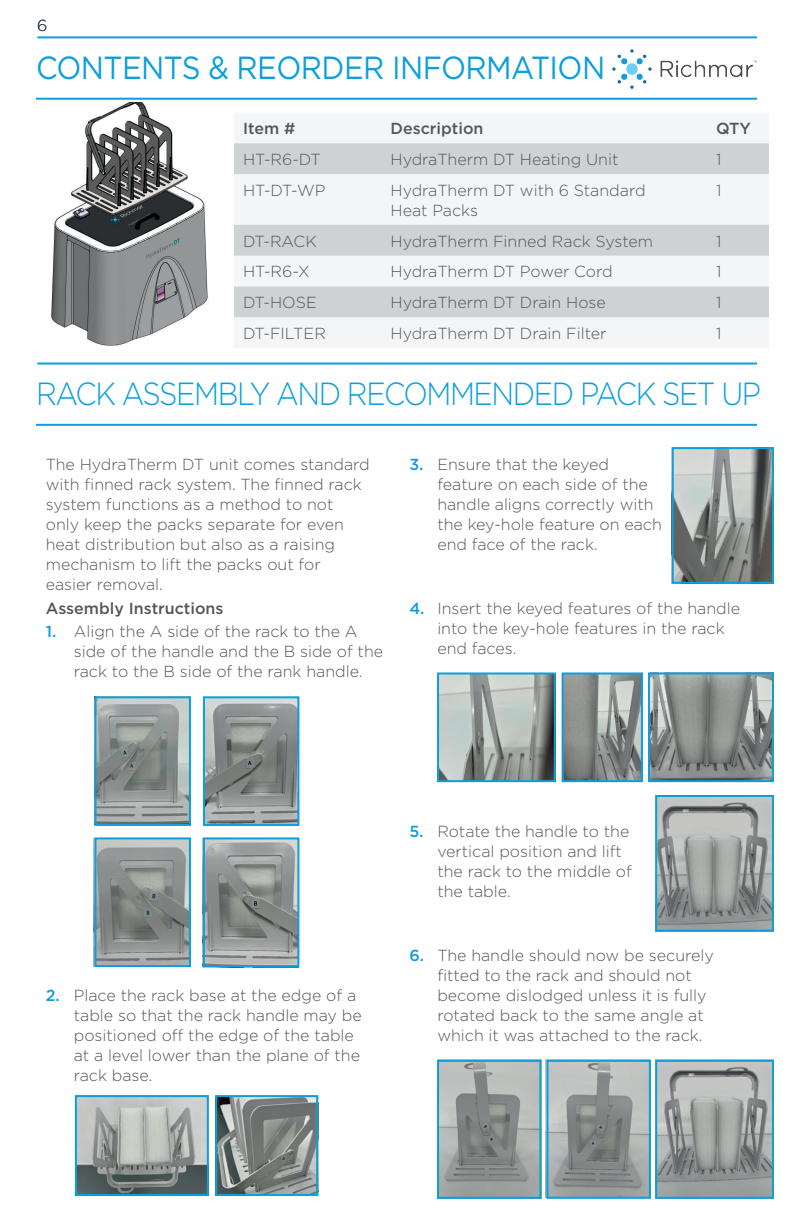
<style>
.page{position:relative;width:792px;height:1224px;background:#fff}
.page>*{position:absolute;margin:0;border:0;box-sizing:border-box;transform-origin:0 0}
.t1{font:300 32px "Gotham";letter-spacing:-.05em;color:#0c9fdc;scale:.9 1}
.t2{font:32px "Gotham";letter-spacing:-.02em;color:#0c9fdc;scale:.92 1}
.t3{font:300 16px/20px "Gotham";color:#535759}
.t4{font:500 16px "Gotham";color:#535759}
.t5{font:300 16px "Gotham";color:#303d48}
.s1{font-weight:500;color:#0c9fdc}
</style>
<div class="page">
<img style="left:51px;top:103px;width:157px;height:243px">
<hr style="left:36px;top:424px;width:721px;height:2px;background:#0c9fdc">
<hr style="left:37px;top:363px;width:720px;height:2px;background:#0c9fdc">
<hr style="left:36px;top:98px;width:721px;height:2px;background:#0c9fdc">
<hr style="left:37px;top:36px;width:720px;height:2px;background:#0c9fdc">
<img style="left:612px;top:49px;width:145px;height:40px">
<div style="left:234px;top:113px;width:535px;height:235px;background:#f4f5f6"></div>
<div style="left:234px;top:143px;width:535px;height:31px;background:#cfd2d3"></div>
<svg style="left:234px;top:225px;width:535px;height:92px;fill:#cfd2d3"></svg>
<img style="left:440px;top:675px;width:113px;height:104px">
<img style="left:440px;top:1060px;width:102px;height:138px">
<img style="left:658px;top:798px;width:113px;height:131px">
<img style="left:565px;top:675px;width:75px;height:104px">
<img style="left:549px;top:1063px;width:99px;height:133px">
<img style="left:651px;top:675px;width:120px;height:104px">
<img style="left:658px;top:1063px;width:113px;height:133px">
<img style="left:675px;top:450px;width:96px;height:131px">
<img style="left:78px;top:1098px;width:128px;height:95px">
<img style="left:218px;top:1098px;width:97px;height:95px">
<div style="left:75px;top:1095px;width:134px;height:101px;border:2px solid #0c9fdc"></div>
<div style="left:215px;top:1095px;width:103px;height:101px;border:2px solid #0c9fdc"></div>
<div style="left:437px;top:1060px;width:104px;height:139px;border:2px solid #0c9fdc"></div>
<div style="left:546px;top:1060px;width:105px;height:139px;border:2px solid #0c9fdc"></div>
<div style="left:655px;top:1060px;width:119px;height:139px;border:2px solid #0c9fdc"></div>
<div style="left:655px;top:795px;width:119px;height:137px;border:2px solid #0c9fdc"></div>
<div style="left:672px;top:447px;width:102px;height:137px;border:2px solid #0c9fdc"></div>
<div style="left:648px;top:672px;width:126px;height:110px;border:2px solid #0c9fdc"></div>
<div style="left:437px;top:672px;width:119px;height:110px;border:2px solid #0c9fdc"></div>
<div style="left:562px;top:672px;width:81px;height:110px;border:2px solid #0c9fdc"></div>
<img style="left:97px;top:699px;width:91px;height:124px">
<img style="left:206px;top:699px;width:90px;height:124px">
<img style="left:202px;top:839px;width:94px;height:128px">
<img style="left:97px;top:840px;width:91px;height:124px">
<div style="left:94px;top:696px;width:97px;height:130px;border:2px solid #0c9fdc"></div>
<div style="left:203px;top:696px;width:96px;height:130px;border:2px solid #0c9fdc"></div>
<div style="left:94px;top:837px;width:97px;height:130px;border:2px solid #0c9fdc"></div>
<div style="left:203px;top:837px;width:96px;height:130px;border:2px solid #0c9fdc"></div>
<p class="t5" style="left:37px;top:15px;width:12px">6</p>
<h1 class="t2" style="left:36px;top:47px;width:620px">CONTENTS &amp; REORDER INFORMATION</h1>
<p class="t4" style="left:243px;top:118px;width:54px">Item #</p>
<p class="t4" style="left:391px;top:118px;width:94px">Description</p>
<p class="t4" style="left:716px;top:118px;width:36px">QTY</p>
<p class="t3" style="left:243px;top:149px;width:79px">HT-R6-DT</p>
<p class="t3" style="left:391px;top:149px;width:229px">HydraTherm DT Heating Unit</p>
<p class="t3" style="left:716px;top:149px;width:7px">1</p>
<p class="t3" style="left:243px;top:180px;width:84px">HT-DT-WP</p>
<p class="t3" style="left:391px;top:180px;width:257px">HydraTherm DT with 6 Standard<br>Heat Packs</p>
<p class="t3" style="left:716px;top:180px;width:7px">1</p>
<p class="t3" style="left:243px;top:231px;width:75px">DT-RACK</p>
<p class="t3" style="left:391px;top:231px;width:264px">HydraTherm Finned Rack System</p>
<p class="t3" style="left:716px;top:231px;width:7px">1</p>
<p class="t3" style="left:243px;top:261px;width:68px">HT-R6-X</p>
<p class="t3" style="left:391px;top:261px;width:224px">HydraTherm DT Power Cord</p>
<p class="t3" style="left:716px;top:261px;width:7px">1</p>
<p class="t3" style="left:243px;top:292px;width:75px">DT-HOSE</p>
<p class="t3" style="left:391px;top:292px;width:217px">HydraTherm DT Drain Hose</p>
<p class="t3" style="left:716px;top:292px;width:7px">1</p>
<p class="t3" style="left:243px;top:323px;width:84px">DT-FILTER</p>
<p class="t3" style="left:391px;top:323px;width:217px">HydraTherm DT Drain Filter</p>
<p class="t3" style="left:716px;top:323px;width:7px">1</p>
<h1 class="t1" style="left:36px;top:374px;width:807px">RACK ASSEMBLY AND RECOMMENDED PACK SET UP</h1>
<p class="t3" style="left:46px;top:454px;width:326px">The HydraTherm DT unit comes standard with finned rack system. The finned rack system functions as a method to not only keep the packs separate for even heat distribution but also as a raising mechanism to lift the packs out for easier removal.</p>
<p class="t4" style="left:46px;top:597px;width:179px">Assembly Instructions</p>
<p class="t3" style="left:74px;top:621px;width:311px;text-indent:-28px"><span class="s1">1.</span> Align the A side of the rack to the A side of the handle and the B side of the rack to the B side of the rank handle.</p>
<p class="t3" style="left:437px;top:454px;width:226px;text-indent:-28px"><span class="s1">3.</span> Ensure that the keyed feature on each side of the handle aligns correctly with the key-hole feature on each end face of the rack.</p>
<p class="t3" style="left:437px;top:598px;width:304px;text-indent:-28px"><span class="s1">4.</span> Insert the keyed features of the handle into the key-hole features in the rack end faces.</p>
<p class="t3" style="left:74px;top:985px;width:289px;text-indent:-28px"><span class="s1">2.</span> Place the rack base at the edge of a table so that the rack handle may be positioned off the edge of the table at a level lower than the plane of the rack base.</p>
<p class="t3" style="left:437px;top:821px;width:196px;text-indent:-28px"><span class="s1">5.</span> Rotate the handle to the vertical position and lift the rack to the middle of the table.</p>
<p class="t3" style="left:437px;top:945px;width:278px;text-indent:-28px"><span class="s1">6.</span> The handle should now be securely fitted to the rack and should not become dislodged unless it is fully rotated back to the same angle at which it was attached to the rack.</p>
</div>
